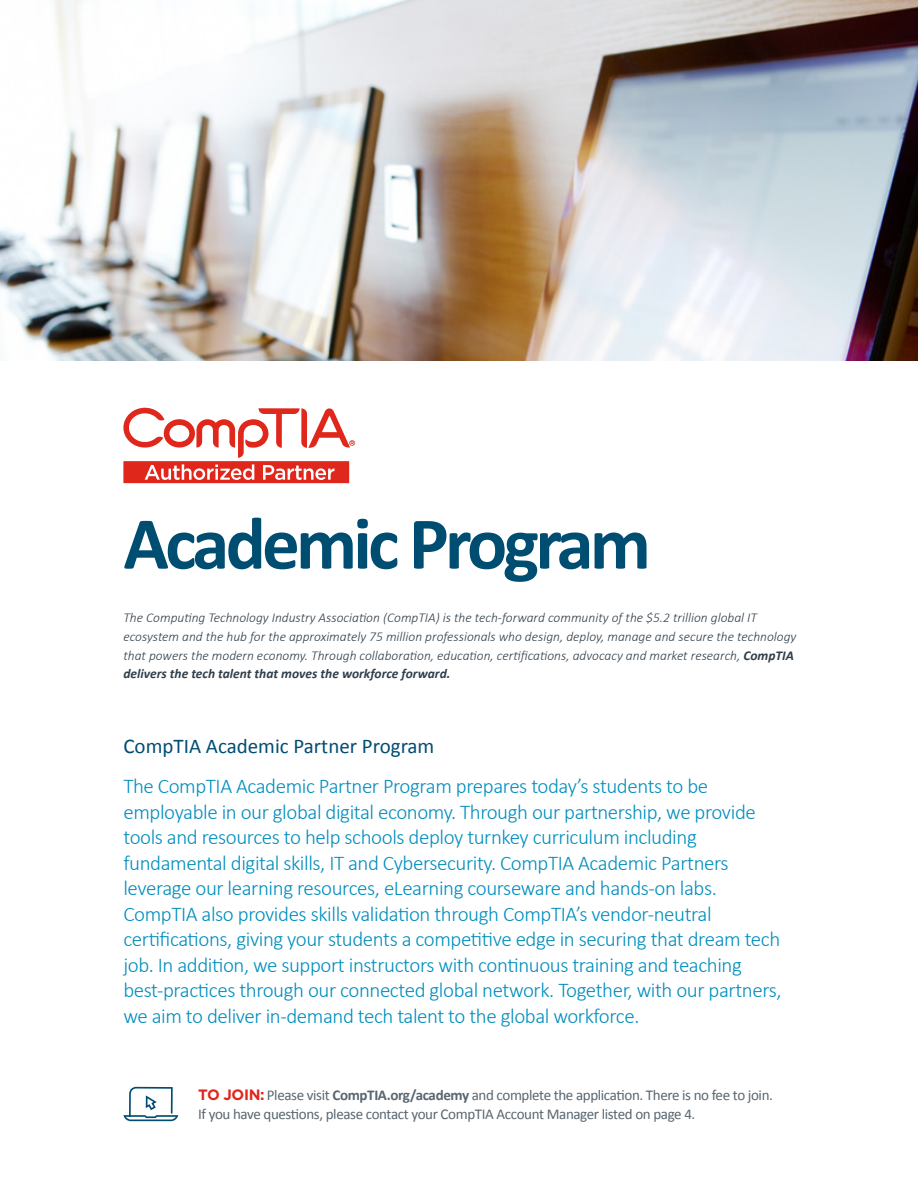
<style>
.page{position:relative;width:918px;height:1188px;background:#fff}
.page>*{position:absolute;margin:0;border:0;box-sizing:border-box;transform-origin:0 0}
.t1{font:700 75px "Calibri";letter-spacing:-.05em;color:#004d72}
.t2{font:300 21px/25.5px "Calibri";letter-spacing:-.02em;color:#008ebe}
.t3{font:21px "Calibri";color:#004d72}
.t4{font:15px/19.5px "Calibri";letter-spacing:-.025em;color:#596670}
.t5{font:italic 300 13.5px/18.6px "Calibri";color:#303e49}
.s1{font-weight:700}
.s2{font-family:"Gotham";font-weight:700;color:#df271c}
</style>
<div class="page">
<img style="left:0;top:0;width:918px;height:361px">
<svg style="left:123px;top:1087px;width:55px;height:34px"></svg>
<svg style="left:123px;top:408px;width:232px;height:75px"></svg>
<h1 class="t1" style="left:123px;top:491px;width:529px">Academic Program</h1>
<p class="t5" style="left:123px;top:609px;width:675px">The Computing Technology Industry Association (CompTIA) is the tech-forward community of the $5.2 trillion global IT ecosystem and the hub for the approximately 75 million professionals who design, deploy, manage and secure the technology that powers the modern economy. Through collaboration, education, certifications, advocacy and market research, <span class="s1">CompTIA delivers the tech talent that moves the workforce forward.</span></p>
<p class="t3" style="left:123px;top:731px;width:313px">CompTIA Academic Partner Program</p>
<p class="t2" style="left:123px;top:773px;width:660px">The CompTIA Academic Partner Program prepares today’s students to be employable in our global digital economy. Through our partnership, we provide tools and resources to help schools deploy turnkey curriculum including fundamental digital skills, IT and Cybersecurity. CompTIA Academic Partners leverage our learning resources, eLearning courseware and hands-on labs.<br>CompTIA also provides skills validation through CompTIA’s vendor-neutral certifications, giving your students a competitive edge in securing that dream tech job. In addition, we support instructors with continuous training and teaching best-practices through our connected global network. Together, with our partners, we aim to deliver in-demand tech talent to the global workforce.</p>
<p class="t4" style="left:198px;top:1084px;width:576px"><span class="s2">TO JOIN:</span> Please visit <span class="s1">CompTIA.org/academy</span> and complete the application. There is no fee to join.<br>If you have questions, please contact your CompTIA Account Manager listed on page 4.</p>
</div>
